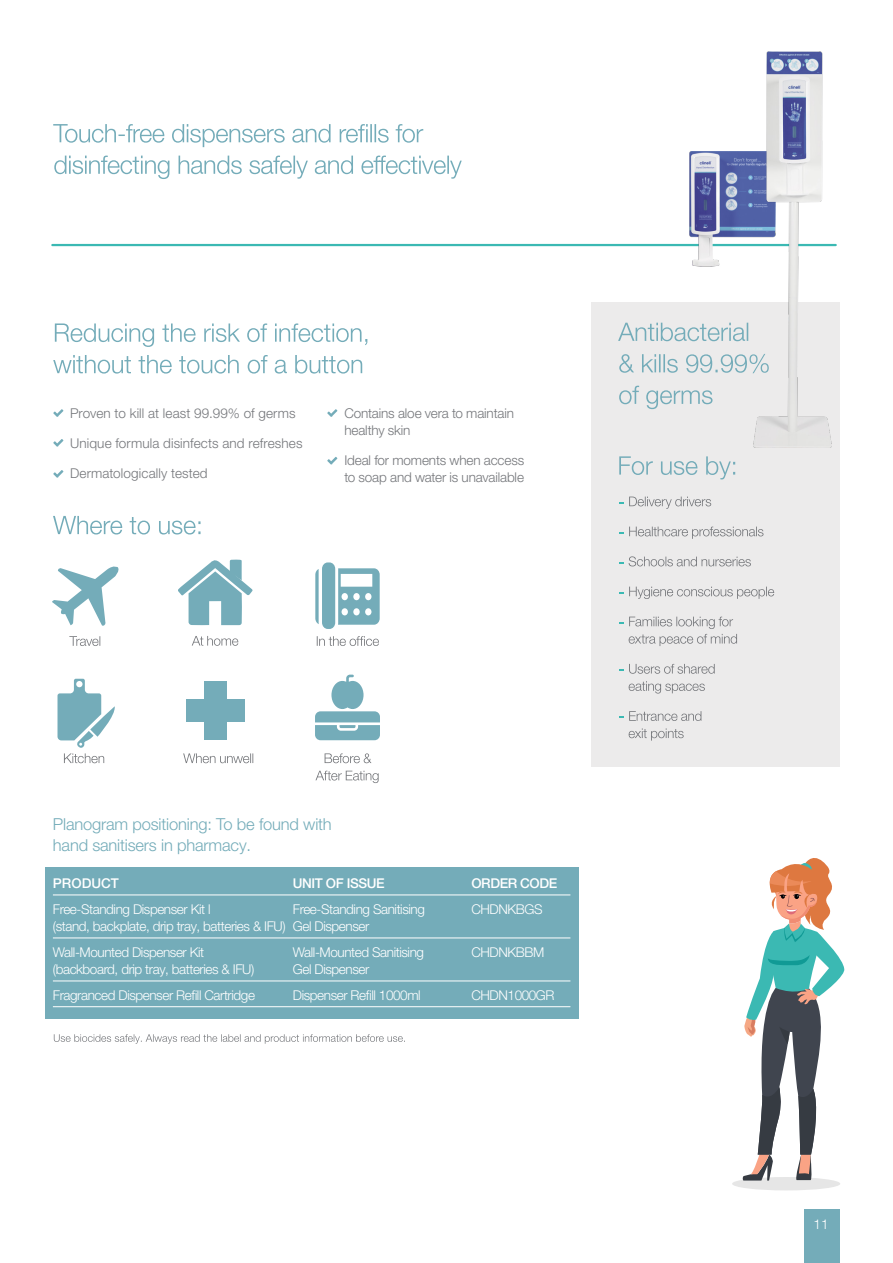
<style>
.page{position:relative;width:893px;height:1263px;background:#fff}
.page>*{position:absolute;margin:0;border:0;box-sizing:border-box;transform-origin:0 0}
.t1{font:300 16.5px/21px "Helvetica Neue LT Pro";letter-spacing:-.01em;color:#74acb9}
.t2{font:300 13.5px/25.8px "Helvetica Neue LT Pro";letter-spacing:-.03em;color:#fff}
.t3{font:300 13.5px/17.2px "Helvetica Neue LT Pro";letter-spacing:-.005em;color:#74767a}
.t4{font:500 13.5px "Helvetica Neue LT Pro";letter-spacing:-.03em;color:#fff}
.t5{font:500 13.5px "Helvetica Neue LT Pro";color:#fff}
</style>
<div class="page">
<hr style="left:52px;top:244px;width:784px;height:2px;background:#3bb9b3">
<div style="left:45px;top:867px;width:534px;height:152px;background:#74acb9"></div>
<div style="left:591px;top:303px;width:249px;height:464px;background:#ecebeb"></div>
<svg style="left:54px;top:156px;width:408px;height:23px"></svg>
<svg style="left:53px;top:124px;width:370px;height:23px"></svg>
<svg style="left:53px;top:355px;width:309px;height:19px"></svg>
<svg style="left:55px;top:323px;width:312px;height:24px"></svg>
<div style="left:804px;top:1210px;width:36px;height:53px;background:#74acb9"></div>
<svg style="left:619px;top:386px;width:93px;height:23px"></svg>
<svg style="left:619px;top:354px;width:134px;height:19px"></svg>
<svg style="left:618px;top:323px;width:130px;height:18px"></svg>
<hr style="left:53px;top:894px;width:517px;height:1px;background:#fff">
<hr style="left:53px;top:937px;width:517px;height:1px;background:#fff">
<hr style="left:53px;top:980px;width:517px;height:1px;background:#fff">
<hr style="left:53px;top:1006px;width:517px;height:1px;background:#fff">
<svg style="left:53px;top:409px;width:10px;height:8px"></svg>
<div style="left:732px;top:1177px;width:108px;height:13px;background:#e6e6e6;border-radius:50%"></div>
<svg style="left:742px;top:858px;width:103px;height:323px"></svg>
<svg style="left:54px;top:1034px;width:351px;height:10px"></svg>
<svg style="left:53px;top:516px;width:148px;height:18px"></svg>
<svg style="left:619px;top:456px;width:116px;height:23px"></svg>
<svg style="left:629px;top:728px;width:55px;height:13px"></svg>
<svg style="left:619px;top:711px;width:82px;height:10px"></svg>
<svg style="left:629px;top:681px;width:76px;height:12px"></svg>
<svg style="left:619px;top:664px;width:96px;height:10px"></svg>
<svg style="left:619px;top:617px;width:118px;height:29px"></svg>
<svg style="left:619px;top:587px;width:155px;height:12px"></svg>
<svg style="left:619px;top:556px;width:132px;height:10px"></svg>
<svg style="left:619px;top:527px;width:144px;height:12px"></svg>
<svg style="left:619px;top:497px;width:92px;height:12px"></svg>
<svg style="left:53px;top:439px;width:10px;height:8px"></svg>
<svg style="left:53px;top:470px;width:10px;height:8px"></svg>
<svg style="left:327px;top:409px;width:10px;height:8px"></svg>
<svg style="left:327px;top:457px;width:10px;height:7px"></svg>
<div style="left:322px;top:562px;width:13px;height:67px;background:#74acb9;border-radius:6px"></div>
<svg style="left:315px;top:569px;width:4px;height:55px"></svg>
<svg style="left:338px;top:568px;width:42px;height:57px"></svg>
<svg style="left:178px;top:559px;width:75px;height:66px"></svg>
<svg style="left:69px;top:636px;width:31px;height:10px"></svg>
<svg style="left:192px;top:636px;width:46px;height:10px"></svg>
<svg style="left:317px;top:636px;width:62px;height:10px"></svg>
<div style="left:204px;top:681px;width:22px;height:59px;background:#74acb9"></div>
<div style="left:186px;top:700px;width:59px;height:22px;background:#74acb9"></div>
<svg style="left:183px;top:753px;width:70px;height:10px"></svg>
<svg style="left:58px;top:679px;width:57px;height:84px"></svg>
<svg style="left:52px;top:566px;width:67px;height:60px"></svg>
<svg style="left:315px;top:771px;width:64px;height:12px"></svg>
<svg style="left:325px;top:753px;width:46px;height:10px"></svg>
<img style="left:689px;top:151px;width:64px;height:115px">
<img style="left:753px;top:52px;width:78px;height:395px">
<svg style="left:315px;top:675px;width:65px;height:65px"></svg>
<p class="t3" style="left:70px;top:404px;width:227px">Proven to kill at least 99.99% of germs</p>
<p class="t3" style="left:70px;top:434px;width:234px">Unique formula disinfects and refreshes</p>
<p class="t3" style="left:70px;top:464px;width:139px">Dermatologically tested</p>
<p class="t3" style="left:344px;top:404px;width:171px">Contains aloe vera to maintain healthy skin</p>
<p class="t3" style="left:344px;top:451px;width:182px">Ideal for moments when access to soap and water is unavailable</p>
<p class="t1" style="left:53px;top:813px;width:280px">Planogram positioning: To be found with hand sanitisers in pharmacy.</p>
<p class="t5" style="left:53px;top:875px;width:68px">PRODUCT</p>
<p class="t4" style="left:293px;top:875px;width:93px">UNIT OF ISSUE</p>
<p class="t4" style="left:471px;top:875px;width:87px">ORDER CODE</p>
<p class="t2" style="left:53px;top:896px;width:159px">Free-Standing Dispenser Kit l</p>
<p class="t2" style="left:293px;top:896px;width:133px">Free-Standing Sanitising</p>
<p class="t2" style="left:471px;top:896px;width:73px">CHDNKBGS</p>
<p class="t2" style="left:53px;top:913px;width:318px">(stand, backplate, drip tray, batteries &amp; IFU) Gel Dispenser<br>Wall-Mounted Dispenser Kit</p>
<p class="t2" style="left:293px;top:939px;width:133px">Wall-Mounted Sanitising</p>
<p class="t2" style="left:471px;top:939px;width:74px">CHDNKBBM</p>
<p class="t2" style="left:53px;top:956px;width:203px">(backboard, drip tray, batteries &amp; IFU)</p>
<p class="t2" style="left:293px;top:956px;width:78px">Gel Dispenser</p>
<p class="t2" style="left:53px;top:982px;width:204px">Fragranced Dispenser Refill Cartridge</p>
<p class="t2" style="left:293px;top:982px;width:129px">Dispenser Refill 1000ml</p>
<p class="t2" style="left:471px;top:982px;width:85px">CHDN1000GR</p>
<p class="t2" style="left:813px;top:1211px;width:17px">11</p>
</div>
